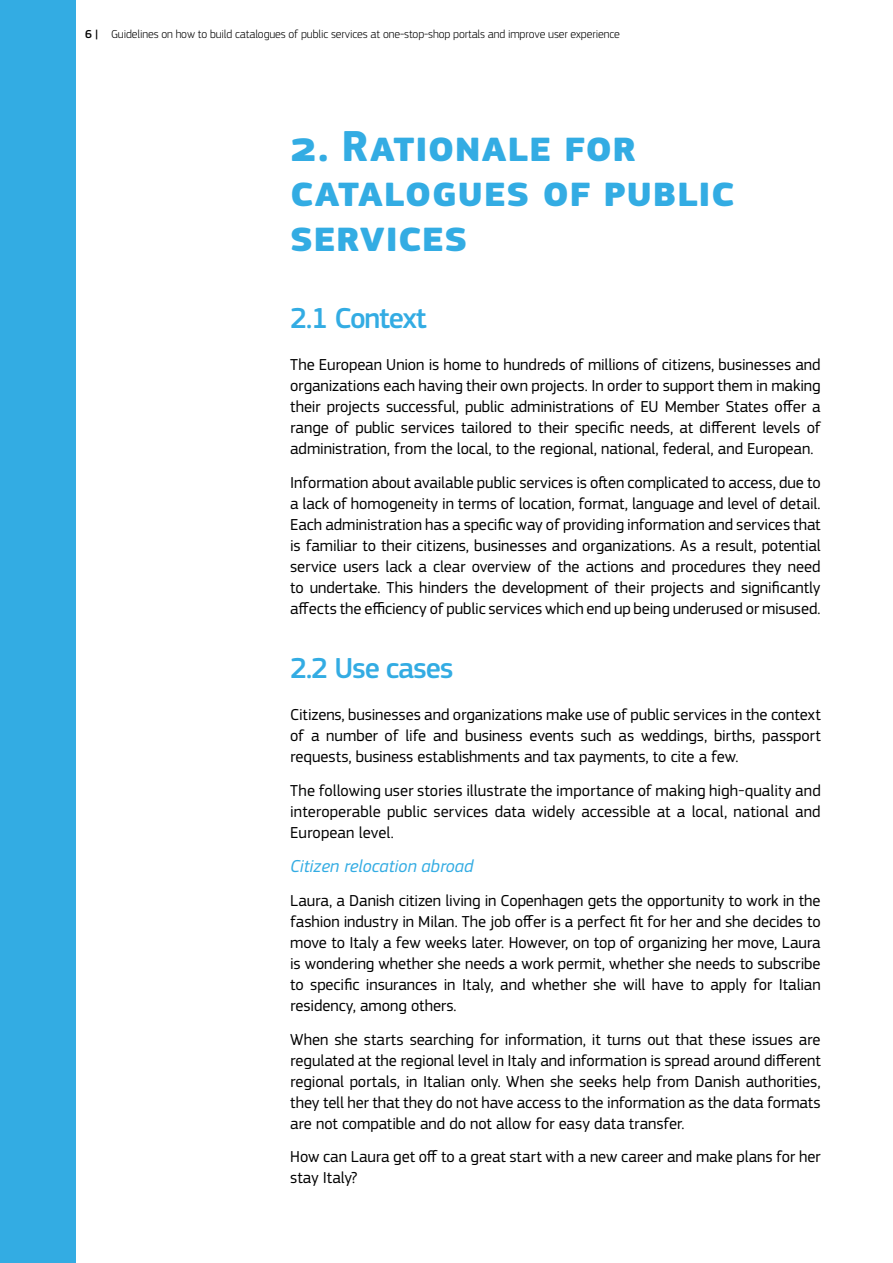
<style>
.page{position:relative;width:893px;height:1263px;background:#fff}
.page>*{position:absolute;margin:0;border:0;box-sizing:border-box;transform-origin:0 0}
.Titolo{font:700 45px/45px "EC Square Sans Pro";letter-spacing:.01em;color:#33ace3}
.Titolo2{font:500 30px "EC Square Sans Pro";letter-spacing:-.04em;color:#33ace3}
.Titolo3{font:italic 18px "EC Square Sans Pro";color:#33ace3}
.Corpo{font:16.5px/21px "EC Square Sans Pro";letter-spacing:-.005em;color:#000;text-align:justify}
.t1{font:300 12px "EC Square Sans Pro";letter-spacing:-.01em;color:#000}
.s1{font-weight:500}
</style>
<div class="page">
<div style="left:0;top:0;width:75px;height:1263px;background:#33ace3"></div>
<p class="t1" style="left:85px;top:27px;width:536px"><span class="s1">6 |</span> Guidelines on how to build catalogues of public services at one-stop-shop portals and improve user experience</p>
<p class="Titolo" style="left:290px;top:125px;width:445px">2. Rationale for catalogues of public services</p>
<p class="Titolo2" style="left:290px;top:301px;width:138px">2.1 Context</p>
<p class="Corpo" style="left:290px;top:355px;width:532px">The European Union is home to hundreds of millions of citizens, businesses and organizations each having their own projects. In order to support them in making their projects successful, public administrations of EU Member States offer a range of public services tailored to their specific needs, at different levels of administration, from the local, to the regional, national, federal, and European.</p>
<p class="Corpo" style="left:290px;top:472px;width:532px">Information about available public services is often complicated to access, due to a lack of homogeneity in terms of location, format, language and level of detail.<br>Each administration has a specific way of providing information and services that is familiar to their citizens, businesses and organizations. As a result, potential service users lack a clear overview of the actions and procedures they need to undertake. This hinders the development of their projects and significantly affects the efficiency of public services which end up being underused or misused.</p>
<p class="Titolo2" style="left:290px;top:651px;width:165px">2.2 Use cases</p>
<p class="Corpo" style="left:290px;top:705px;width:532px">Citizens, businesses and organizations make use of public services in the context of a number of life and business events such as weddings, births, passport requests, business establishments and tax payments, to cite a few.</p>
<p class="Corpo" style="left:290px;top:780px;width:532px">The following user stories illustrate the importance of making high-quality and interoperable public services data widely accessible at a local, national and European level.</p>
<p class="Titolo3" style="left:290px;top:855px;width:185px">Citizen relocation abroad</p>
<p class="Corpo" style="left:290px;top:890px;width:532px">Laura, a Danish citizen living in Copenhagen gets the opportunity to work in the fashion industry in Milan. The job offer is a perfect fit for her and she decides to move to Italy a few weeks later. However, on top of organizing her move, Laura is wondering whether she needs a work permit, whether she needs to subscribe to specific insurances in Italy, and whether she will have to apply for Italian residency, among others.</p>
<p class="Corpo" style="left:290px;top:1029px;width:532px">When she starts searching for information, it turns out that these issues are regulated at the regional level in Italy and information is spread around different regional portals, in Italian only. When she seeks help from Danish authorities, they tell her that they do not have access to the information as the data formats are not compatible and do not allow for easy data transfer.</p>
<p class="Corpo" style="left:290px;top:1146px;width:532px">How can Laura get off to a great start with a new career and make plans for her stay Italy?</p>
</div>
